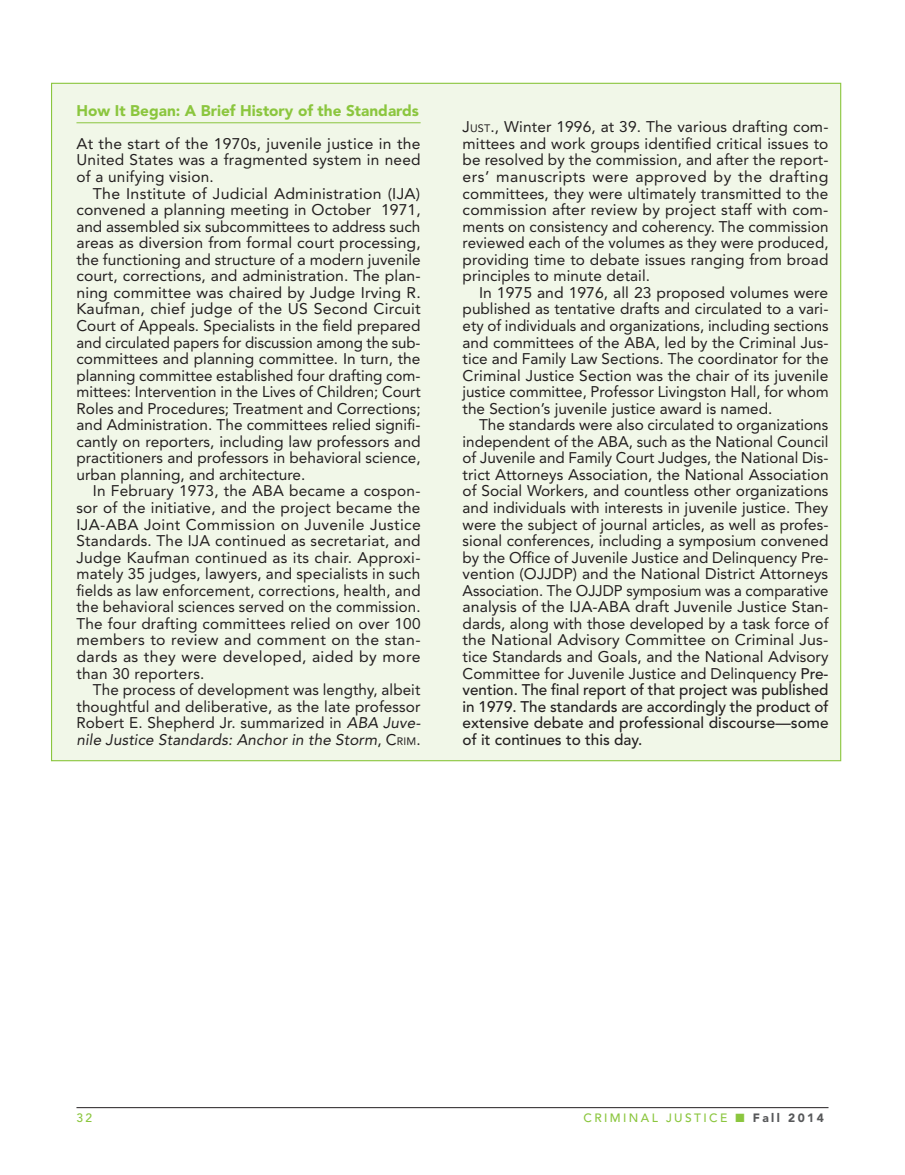
<style>
.page{position:relative;width:905px;height:1175px;background:#fff}
.page>*{position:absolute;margin:0;border:0;box-sizing:border-box;transform-origin:0 0}
.BI_BodyIndent{font:15.3px/16.5px "Avenir LT Std";color:#231f20;text-align:justify}
.BF_BodyFirst{font:15.3px/16.5px "Avenir LT Std";letter-spacing:.015em;color:#231f20;text-align:justify}
.SBH1_Sidebar_Headlin{font:900 15.3px "Avenir LT Std";color:#8bc63e}
.t1{font:500 12px "Avenir LT Std";letter-spacing:.2em;color:#8bc63e}
.s1{font-style:italic}
.s2{font-style:inherit}
.s3{font-size:10.8px}
.s4{font-weight:500}
.s5{font-weight:900;color:#57585a}
</style>
<div class="page">
<hr style="left:76px;top:1107px;width:752px;height:1px;background:#231f20">
<div style="left:51px;top:83px;width:790px;height:678px;background:#f1f7e8;border:1px solid #8bc63e"></div>
<hr style="left:76px;top:122px;width:344px;height:1px;background:#8bc63e">
<p class="SBH1_Sidebar_Headlin" style="left:76px;top:101px;width:344px">How It Began: A Brief History of the Standards</p>
<p class="BF_BodyFirst" style="left:76px;top:135px;width:346px">At the start of the 1970s, juvenile justice in the United States was a fragmented system in need of a unifying vision.</p>
<p class="BI_BodyIndent" style="left:76px;top:185px;width:346px;text-indent:16px">The Institute of Judicial Administration (IJA) convened a planning meeting in October 1971, and assembled six subcommittees to address such areas as diversion from formal court processing, the functioning and structure of a modern juvenile court, corrections, and administration. The plan&shy;ning committee was chaired by Judge Irving R.<br>Kaufman, chief judge of the US Second Circuit Court of Appeals. Specialists in the field prepared and circulated papers for discussion among the sub&shy;committees and planning committee. In turn, the planning committee established four drafting com&shy;mittees: Intervention in the Lives of Children; Court Roles and Procedures; Treatment and Corrections; and Administration. The committees relied signifi&shy;cantly on reporters, including law professors and practitioners and professors in behavioral science, urban planning, and architecture.</p>
<p class="BI_BodyIndent" style="left:76px;top:483px;width:346px;text-indent:16px">In February 1973, the ABA became a cospon&shy;sor of the initiative, and the project became the IJA-ABA Joint Commission on Juvenile Justice Standards. The IJA continued as secretariat, and Judge Kaufman continued as its chair. Approxi&shy;mately 35 judges, lawyers, and specialists in such fields as law enforcement, corrections, health, and the behavioral sciences served on the commission.<br>The four drafting committees relied on over 100 members to review and comment on the stan&shy;dards as they were developed, aided by more than 30 reporters.</p>
<p class="BI_BodyIndent" style="left:76px;top:681px;width:345px;text-indent:16px">The process of development was lengthy, albeit thoughtful and deliberative, as the late professor Robert E. Shepherd Jr. summarized in <span class="s1">ABA Juve&shy;nile Justice Standards: Anchor in the Storm</span>, <span class="s2">C</span><span class="s3">RIM</span><span class="s2">.</span></p>
<p class="BI_BodyIndent" style="left:462px;top:119px;width:367px"><span class="s2">J</span><span class="s3">UST</span><span class="s2">.</span>, Winter 1996, at 39. The various drafting com&shy;mittees and work groups identified critical issues to be resolved by the commission, and after the report&shy;ers’ manuscripts were approved by the drafting committees, they were ultimately transmitted to the commission after review by project staff with com&shy;ments on consistency and coherency. The commission reviewed each of the volumes as they were produced, providing time to debate issues ranging from broad principles to minute detail.</p>
<p class="BI_BodyIndent" style="left:462px;top:284px;width:367px;text-indent:16px">In 1975 and 1976, all 23 proposed volumes were published as tentative drafts and circulated to a vari&shy;ety of individuals and organizations, including sections and committees of the ABA, led by the Criminal Jus&shy;tice and Family Law Sections. The coordinator for the Criminal Justice Section was the chair of its juvenile justice committee, Professor Livingston Hall, for whom the Section’s juvenile justice award is named.</p>
<p class="BI_BodyIndent" style="left:462px;top:417px;width:367px;text-indent:16px">The standards were also circulated to organizations independent of the ABA, such as the National Council of Juvenile and Family Court Judges, the National Dis&shy;trict Attorneys Association, the National Association of Social Workers, and countless other organizations and individuals with interests in juvenile justice. They were the subject of journal articles, as well as profes&shy;sional conferences, including a symposium convened by the Office of Juvenile Justice and Delinquency Pre&shy;vention (OJJDP) and the National District Attorneys Association. The OJJDP symposium was a comparative analysis of the IJA-ABA draft Juvenile Justice Stan&shy;dards, along with those developed by a task force of the National Advisory Committee on Criminal Jus&shy;tice Standards and Goals, and the National Advisory Committee for Juvenile Justice and Delinquency <span class="s4">Pre&shy;vention. The final report of that project was published in 1979. The standards are accordingly the product of extensive debate and professional discourse—some of it continues to this day.</span></p>
<p class="t1" style="left:76px;top:1110px;width:17px">32</p>
<p class="t1" style="left:583px;top:1110px;width:242px">CRIMINAL JUSTICE ■ <span class="s5">Fall 2014</span></p>
</div>
